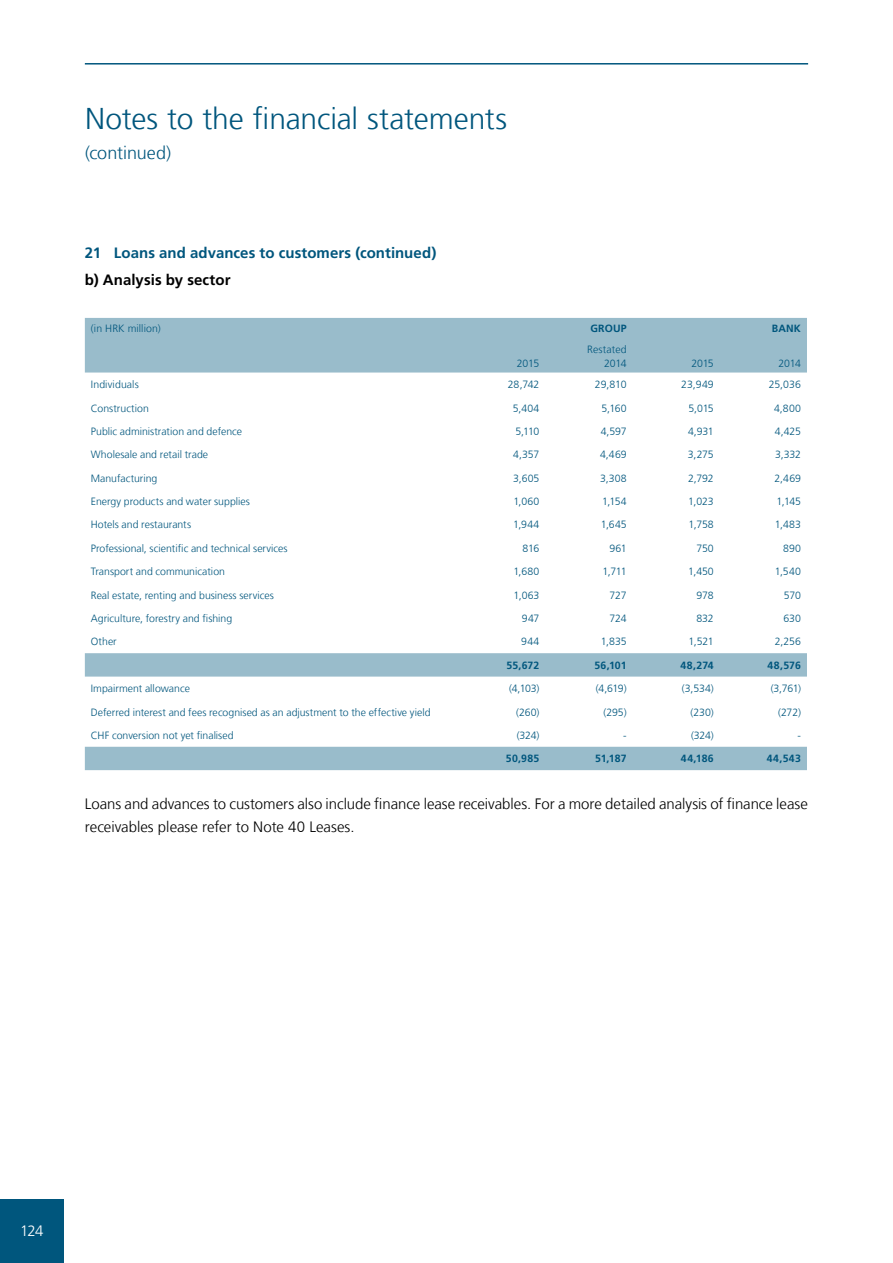
<style>
.page{position:relative;width:893px;height:1263px;background:#fff}
.page>*{position:absolute;margin:0;border:0;box-sizing:border-box;transform-origin:0 0}
.t1{font:300 30px "Frutiger LT Com";letter-spacing:-.005em;color:#00567d}
.t2{font:300 18px "Frutiger LT Com";color:#00567d}
.t3{font:300 15px/22.5px "Frutiger LT Com";letter-spacing:-.005em;color:#000}
.t4{font:700 15px "Frutiger LT Com";letter-spacing:.005em;color:#00567d}
.t5{font:700 15px "Frutiger LT Com";letter-spacing:.005em;color:#000}
.t6{font:300 15px "Frutiger LT Com";color:#fff}
.t7{font:300 10.5px/13.5px "Frutiger LT Com";color:#00567d;text-align:right}
.t8{font:700 10.5px "Frutiger LT Com";letter-spacing:.015em;color:#00567d}
</style>
<div class="page">
<hr style="left:85px;top:63px;width:723px;height:2px;background:#00567d">
<div style="left:0;top:1199px;width:64px;height:64px;background:#00567d"></div>
<svg style="left:85px;top:318px;width:722px;height:452px"></svg>
<h1 class="t1" style="left:85px;top:101px;width:424px">Notes to the financial statements</h1>
<h2 class="t2" style="left:85px;top:142px;width:88px">(continued)</h2>
<h3 class="t4" style="left:85px;top:244px;width:353px">21 Loans and advances to customers (continued)</h3>
<h3 class="t5" style="left:85px;top:271px;width:147px">b) Analysis by sector</h3>
<p class="t7" style="left:91px;top:321px;width:71px">(in HRK million)</p>
<p class="t8" style="left:590px;top:323px;width:38px">GROUP</p>
<p class="t8" style="left:772px;top:323px;width:31px">BANK</p>
<p class="t7" style="left:517px;top:356px;width:24px">2015</p>
<p class="t7" style="left:587px;top:343px;width:41px">Restated<br>2014</p>
<p class="t7" style="left:691px;top:356px;width:24px">2015</p>
<p class="t7" style="left:779px;top:356px;width:24px">2014</p>
<p class="t7" style="left:91px;top:378px;width:49px">Individuals</p>
<p class="t7" style="left:508px;top:378px;width:33px">28,742</p>
<p class="t7" style="left:595px;top:378px;width:33px">29,810</p>
<p class="t7" style="left:681px;top:378px;width:34px">23,949</p>
<p class="t7" style="left:769px;top:378px;width:34px">25,036</p>
<p class="t7" style="left:91px;top:401px;width:60px">Construction</p>
<p class="t7" style="left:513px;top:401px;width:28px">5,404</p>
<p class="t7" style="left:601px;top:401px;width:27px">5,160</p>
<p class="t7" style="left:689px;top:401px;width:27px">5,015</p>
<p class="t7" style="left:774px;top:401px;width:28px">4,800</p>
<p class="t7" style="left:91px;top:425px;width:153px">Public administration and defence</p>
<p class="t7" style="left:515px;top:425px;width:26px">5,110</p>
<p class="t7" style="left:601px;top:425px;width:27px">4,597</p>
<p class="t7" style="left:688px;top:425px;width:27px">4,931</p>
<p class="t7" style="left:775px;top:425px;width:28px">4,425</p>
<p class="t7" style="left:91px;top:448px;width:119px">Wholesale and retail trade</p>
<p class="t7" style="left:513px;top:448px;width:28px">4,357</p>
<p class="t7" style="left:600px;top:448px;width:28px">4,469</p>
<p class="t7" style="left:688px;top:448px;width:27px">3,275</p>
<p class="t7" style="left:775px;top:448px;width:27px">3,332</p>
<p class="t7" style="left:91px;top:471px;width:68px">Manufacturing</p>
<p class="t7" style="left:513px;top:471px;width:28px">3,605</p>
<p class="t7" style="left:600px;top:471px;width:28px">3,308</p>
<p class="t7" style="left:688px;top:471px;width:27px">2,792</p>
<p class="t7" style="left:775px;top:471px;width:28px">2,469</p>
<p class="t7" style="left:91px;top:495px;width:161px">Energy products and water supplies</p>
<p class="t7" style="left:513px;top:495px;width:28px">1,060</p>
<p class="t7" style="left:602px;top:495px;width:26px">1,154</p>
<p class="t7" style="left:688px;top:495px;width:27px">1,023</p>
<p class="t7" style="left:777px;top:495px;width:26px">1,145</p>
<p class="t7" style="left:91px;top:518px;width:102px">Hotels and restaurants</p>
<p class="t7" style="left:513px;top:518px;width:28px">1,944</p>
<p class="t7" style="left:601px;top:518px;width:27px">1,645</p>
<p class="t7" style="left:688px;top:518px;width:27px">1,758</p>
<p class="t7" style="left:775px;top:518px;width:28px">1,483</p>
<p class="t7" style="left:91px;top:542px;width:198px">Professional, scientific and technical services</p>
<p class="t7" style="left:523px;top:542px;width:18px">816</p>
<p class="t7" style="left:609px;top:542px;width:19px">961</p>
<p class="t7" style="left:696px;top:542px;width:19px">750</p>
<p class="t7" style="left:783px;top:542px;width:19px">890</p>
<p class="t7" style="left:91px;top:565px;width:136px">Transport and communication</p>
<p class="t7" style="left:513px;top:565px;width:28px">1,680</p>
<p class="t7" style="left:602px;top:565px;width:26px">1,711</p>
<p class="t7" style="left:688px;top:565px;width:27px">1,450</p>
<p class="t7" style="left:775px;top:565px;width:28px">1,540</p>
<p class="t7" style="left:91px;top:588px;width:185px">Real estate, renting and business services</p>
<p class="t7" style="left:513px;top:588px;width:27px">1,063</p>
<p class="t7" style="left:609px;top:588px;width:19px">727</p>
<p class="t7" style="left:696px;top:588px;width:19px">978</p>
<p class="t7" style="left:784px;top:588px;width:19px">570</p>
<p class="t7" style="left:91px;top:612px;width:143px">Agriculture, forestry and fishing</p>
<p class="t7" style="left:522px;top:612px;width:19px">947</p>
<p class="t7" style="left:609px;top:612px;width:19px">724</p>
<p class="t7" style="left:696px;top:612px;width:19px">832</p>
<p class="t7" style="left:783px;top:612px;width:19px">630</p>
<p class="t7" style="left:91px;top:635px;width:27px">Other</p>
<p class="t7" style="left:521px;top:635px;width:20px">944</p>
<p class="t7" style="left:601px;top:635px;width:27px">1,835</p>
<p class="t7" style="left:689px;top:635px;width:27px">1,521</p>
<p class="t7" style="left:775px;top:635px;width:28px">2,256</p>
<p class="t8" style="left:507px;top:659px;width:34px">55,672</p>
<p class="t8" style="left:594px;top:659px;width:34px">56,101</p>
<p class="t8" style="left:680px;top:659px;width:35px">48,274</p>
<p class="t8" style="left:768px;top:659px;width:35px">48,576</p>
<p class="t7" style="left:91px;top:682px;width:101px">Impairment allowance</p>
<p class="t7" style="left:509px;top:682px;width:32px">(4,103)</p>
<p class="t7" style="left:596px;top:682px;width:32px">(4,619)</p>
<p class="t7" style="left:682px;top:682px;width:33px">(3,534)</p>
<p class="t7" style="left:771px;top:682px;width:32px">(3,761)</p>
<p class="t7" style="left:91px;top:705px;width:341px">Deferred interest and fees recognised as an adjustment to the effective yield</p>
<p class="t7" style="left:516px;top:705px;width:25px">(260)</p>
<p class="t7" style="left:603px;top:705px;width:25px">(295)</p>
<p class="t7" style="left:690px;top:705px;width:25px">(230)</p>
<p class="t7" style="left:778px;top:705px;width:24px">(272)</p>
<p class="t7" style="left:91px;top:729px;width:144px">CHF conversion not yet finalised</p>
<p class="t7" style="left:517px;top:729px;width:24px">(324)</p>
<p class="t7" style="left:623px;top:729px;width:5px">-</p>
<p class="t7" style="left:691px;top:729px;width:24px">(324)</p>
<p class="t7" style="left:797px;top:729px;width:5px">-</p>
<p class="t8" style="left:506px;top:752px;width:35px">50,985</p>
<p class="t8" style="left:595px;top:752px;width:33px">51,187</p>
<p class="t8" style="left:681px;top:752px;width:34px">44,186</p>
<p class="t8" style="left:767px;top:752px;width:36px">44,543</p>
<h3 class="t3" style="left:85px;top:793px;width:724px">Loans and advances to customers also include finance lease receivables. For a more detailed analysis of finance lease receivables please refer to Note 40 Leases.</h3>
<h3 class="t6" style="left:20px;top:1222px;width:25px">124</h3>
</div>
